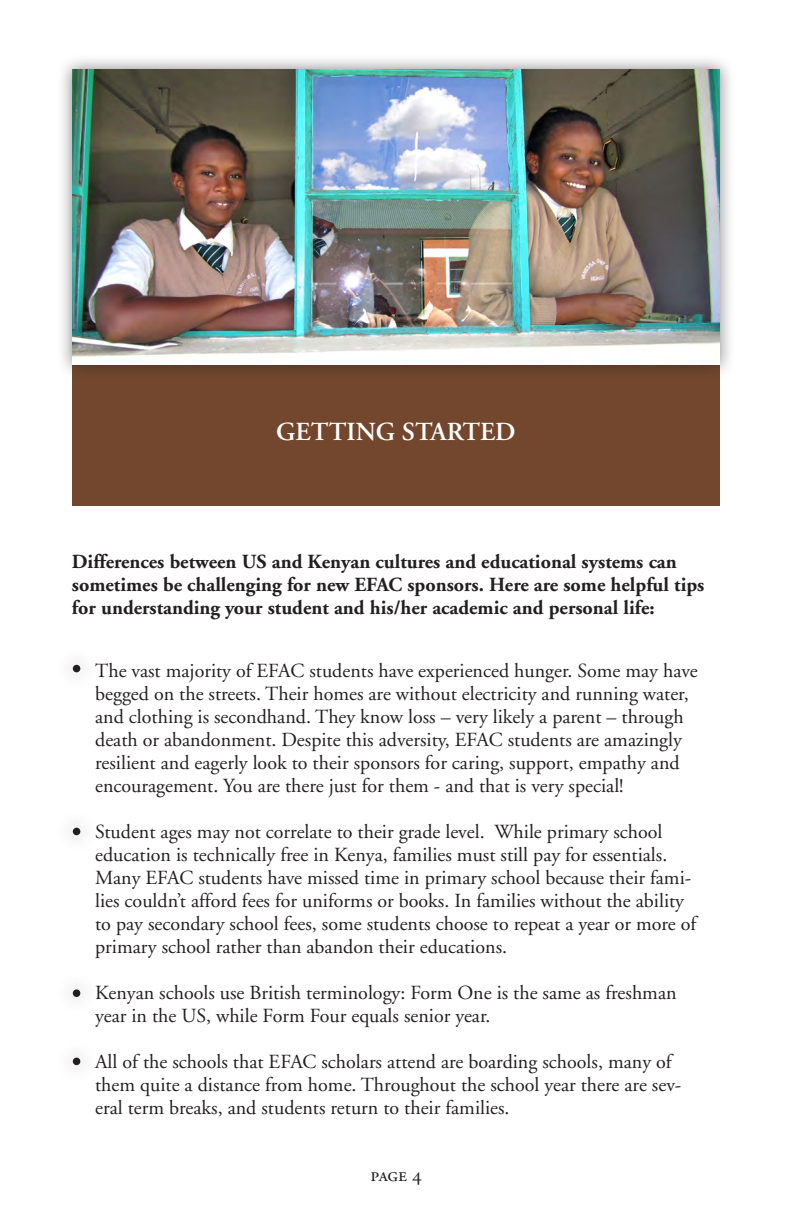
<style>
.page{position:relative;width:792px;height:1224px;background:#fff}
.page>*{position:absolute;margin:0;border:0;box-sizing:border-box;transform-origin:0 0}
.t1{font:600 26px "Adobe Garamond";color:#fff}
.t2{font:20px/23px "Adobe Garamond";color:#231f20}
.t3{font:700 20px/23px "Adobe Garamond";color:#231f20}
.t4{font:20px "Adobe Garamond Regular SC";color:#231f20}
</style>
<div class="page">
<div style="left:72px;top:365px;width:648px;height:141px;background:#72472e"></div>
<div style="left:73px;top:665px;width:7px;height:7px;background:#231f20;border-radius:50%"></div>
<div style="left:73px;top:828px;width:7px;height:7px;background:#231f20;border-radius:50%"></div>
<div style="left:73px;top:989px;width:7px;height:8px;background:#231f20;border-radius:50%"></div>
<div style="left:73px;top:1058px;width:7px;height:7px;background:#231f20;border-radius:50%"></div>
<div style="left:57px;top:54px;width:679px;height:326px;background:#231f20;opacity:.54"></div>
<img style="left:72px;top:70px;width:648px;height:295px">
<h1 class="t1" style="left:276px;top:418px;width:241px">GETTING STARTED</h1>
<p class="t3" style="left:72px;top:550px;width:634px">Differences between US and Kenyan cultures and educational systems can sometimes be challenging for new EFAC sponsors. Here are some helpful tips for understanding your student and his/her academic and personal life:</p>
<p class="t2" style="left:95px;top:660px;width:604px">The vast majority of EFAC students have experienced hunger. Some may have begged on the streets. Their homes are without electricity and running water, and clothing is secondhand. They know loss – very likely a parent – through death or abandonment. Despite this adversity, EFAC students are amazingly resilient and eagerly look to their sponsors for caring, support, empathy and encouragement. You are there just for them - and that is very special!</p>
<p class="t2" style="left:95px;top:821px;width:603px">Student ages may not correlate to their grade level. While primary school education is technically free in Kenya, families must still pay for essentials.<br>Many EFAC students have missed time in primary school because their fami&shy;lies couldn’t afford fees for uniforms or books. In families without the ability to pay secondary school fees, some students choose to repeat a year or more of primary school rather than abandon their educations.</p>
<p class="t2" style="left:95px;top:982px;width:583px">Kenyan schools use British terminology: Form One is the same as freshman year in the US, while Form Four equals senior year.</p>
<p class="t2" style="left:95px;top:1051px;width:588px">All of the schools that EFAC scholars attend are boarding schools, many of them quite a distance from home. Throughout the school year there are sev&shy;eral term breaks, and students return to their families.</p>
<p class="t4" style="left:371px;top:1164px;width:52px">page 4</p>
</div>
